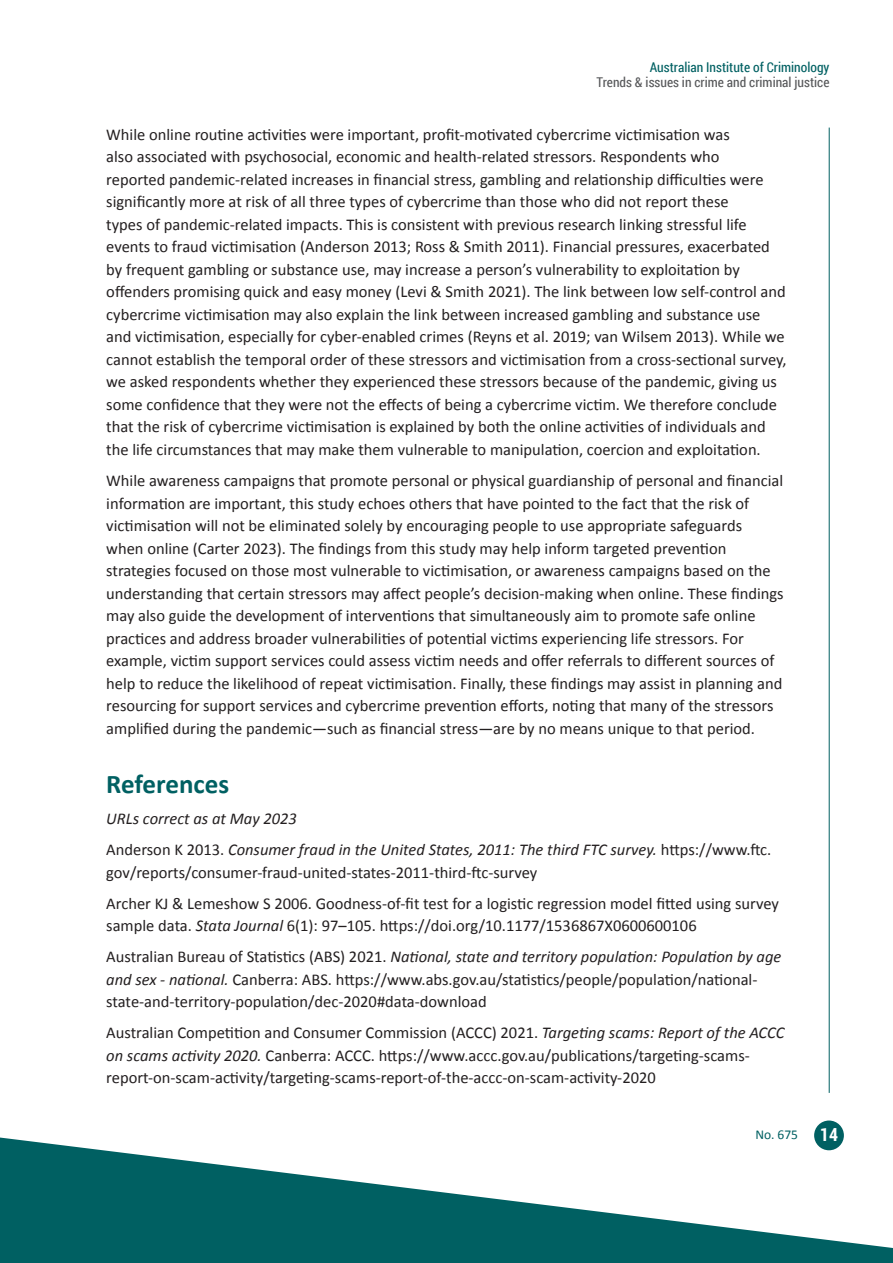
<style>
.page{position:relative;width:893px;height:1263px;background:#fff}
.page>*{position:absolute;margin:0;border:0;box-sizing:border-box;transform-origin:0 0}
.t1{font:700 27px "Calibri";color:#006062}
.body{font:16.5px/22.5px "Calibri";color:#231f20}
.body-2{font:italic 16.5px "Calibri";color:#231f20}
.t2{font:13.5px "Roboto Condensed";color:#57585a}
.t3{font:13.5px "Roboto Condensed";color:#006062}
.t4{font:13.5px "Calibri";color:#006062}
.s1{font-style:italic}
.s2{font-family:"Roboto Condensed";font-weight:700;font-size:18px;color:#fff}
</style>
<div class="page">
<hr style="left:829px;top:128px;width:1px;height:965px;background:#006062">
<div style="left:814px;top:1120px;width:30px;height:30px;background:#006062;border-radius:50%"></div>
<svg style="left:0;top:1137px;width:893px;height:126px;fill:#006062"></svg>
<p class="t3" style="left:650px;top:58px;width:181px">Australian Institute of Criminology</p>
<p class="t2" style="left:597px;top:73px;width:234px">Trends &amp; issues in crime and criminal justice</p>
<p class="body" style="left:106px;top:123px;width:682px">While online routine activities were important, profit-motivated cybercrime victimisation was<br>also associated with psychosocial, economic and health-related stressors. Respondents who<br>reported pandemic-related increases in financial stress, gambling and relationship difficulties were significantly more at risk of all three types of cybercrime than those who did not report these<br>types of pandemic-related impacts. This is consistent with previous research linking stressful life events to fraud victimisation (Anderson 2013; Ross &amp; Smith 2011). Financial pressures, exacerbated by frequent gambling or substance use, may increase a person’s vulnerability to exploitation by offenders promising quick and easy money (Levi &amp; Smith 2021). The link between low self-control and cybercrime victimisation may also explain the link between increased gambling and substance use and victimisation, especially for cyber-enabled crimes (Reyns et al. 2019; van Wilsem 2013). While we cannot establish the temporal order of these stressors and victimisation from a cross-sectional survey, we asked respondents whether they experienced these stressors because of the pandemic, giving us some confidence that they were not the effects of being a cybercrime victim. We therefore conclude that the risk of cybercrime victimisation is explained by both the online activities of individuals and the life circumstances that may make them vulnerable to manipulation, coercion and exploitation.</p>
<p class="body" style="left:106px;top:469px;width:679px">While awareness campaigns that promote personal or physical guardianship of personal and financial information are important, this study echoes others that have pointed to the fact that the risk of victimisation will not be eliminated solely by encouraging people to use appropriate safeguards<br>when online (Carter 2023). The findings from this study may help inform targeted prevention strategies focused on those most vulnerable to victimisation, or awareness campaigns based on the understanding that certain stressors may affect people’s decision-making when online. These findings may also guide the development of interventions that simultaneously aim to promote safe online practices and address broader vulnerabilities of potential victims experiencing life stressors. For example, victim support services could assess victim needs and offer referrals to different sources of help to reduce the likelihood of repeat victimisation. Finally, these findings may assist in planning and resourcing for support services and cybercrime prevention efforts, noting that many of the stressors amplified during the pandemic—such as financial stress—are by no means unique to that period.</p>
<h1 class="t1" style="left:106px;top:767px;width:124px">References</h1>
<p class="body-2" style="left:106px;top:807px;width:192px">URLs correct as at May 2023</p>
<p class="body" style="left:106px;top:839px;width:667px">Anderson K 2013. <span class="s1">Consumer fraud in the United States, 2011: The third FTC survey.</span> https://www.ftc. gov/reports/consumer-fraud-united-states-2011-third-ftc-survey</p>
<p class="body" style="left:106px;top:892px;width:674px">Archer KJ &amp; Lemeshow S 2006. Goodness-of-fit test for a logistic regression model fitted using survey sample data. <span class="s1">Stata Journal</span> 6(1): 97–105. https://doi.org/10.1177/1536867X0600600106</p>
<p class="body" style="left:106px;top:946px;width:677px">Australian Bureau of Statistics (ABS) 2021. <span class="s1">National, state and territory population: Population by age and sex - national.</span> Canberra: ABS. https://www.abs.gov.au/statistics/people/population/national&shy;state-and-territory-population/dec-2020#data-download</p>
<p class="body" style="left:106px;top:1022px;width:680px">Australian Competition and Consumer Commission (ACCC) 2021. <span class="s1">Targeting scams: Report of the ACCC on scams activity 2020.</span> Canberra: ACCC. https://www.accc.gov.au/publications/targeting-scams&shy;report-on-scam-activity/targeting-scams-report-of-the-accc-on-scam-activity-2020</p>
<p class="t4" style="left:755px;top:1126px;width:84px">No. 675 <span class="s2">14</span></p>
</div>
